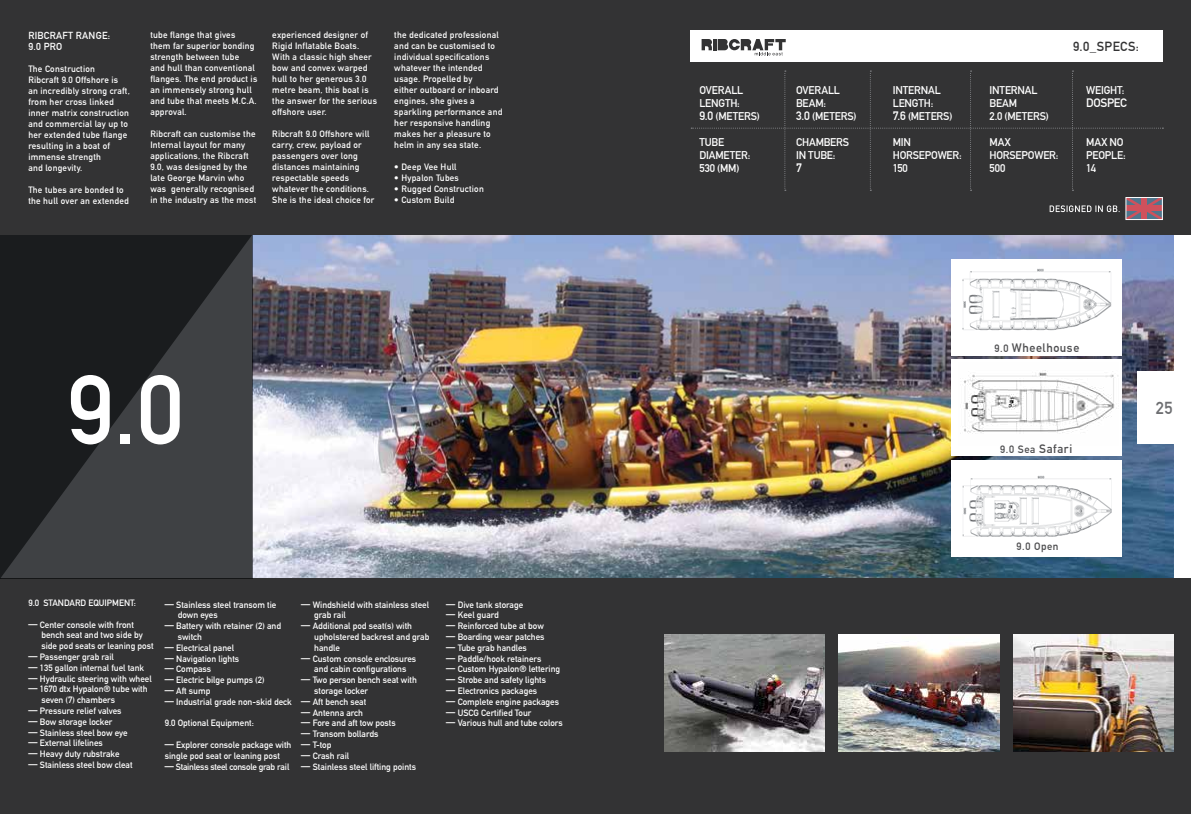
<style>
.page{position:relative;width:1191px;height:814px;background:#fff}
.page>*{position:absolute;margin:0;border:0;box-sizing:border-box;transform-origin:0 0}
.t1{font:700 96px "DIN Alternate";color:#fff}
.t2{font:700 17px "DIN Alternate";color:#6d6e71}
.t3{font:700 13px "DIN Alternate";letter-spacing:.025em;color:#333334}
.t4{font:700 12px "DIN Alternate";letter-spacing:.05em;color:#4d4d4f}
.t5{font:700 12px "DIN Alternate";letter-spacing:-.025em;color:#fff}
.t6{font:700 11px/13px "DIN Alternate";letter-spacing:-.015em;color:#fff}
.t7{font:700 10.5px "DIN Alternate";letter-spacing:.055em;color:#4d4d4f}
.t8{font:700 10px/11px "DIN Alternate";letter-spacing:.025em;color:#fff}
.t9{font:700 9px/11px "DIN Alternate";letter-spacing:.025em;color:#fff}
.t10{font:700 9px/10.8px "DIN Alternate";letter-spacing:.005em;color:#fff}
.s1{font-family:"Helvetica Neue";font-weight:400}
.s2{font-size:12px}
.s3{font-size:10.5px}
</style>
<div class="page">
<img style="left:252px;top:235px;width:921px;height:344px">
<div style="left:0;top:579px;width:1191px;height:235px;background:#333334"></div>
<svg style="left:0;top:235px;width:252px;height:344px;background:#2a2c2f"></svg>
<div style="left:0;top:0;width:1191px;height:235px;background:#333334"></div>
<div style="left:1137px;top:370px;width:54px;height:73px;background:#fff"></div>
<div style="left:690px;top:31px;width:472px;height:31px;background:#fff"></div>
<svg style="left:701px;top:39px;width:84px;height:16px"></svg>
<svg style="left:691px;top:71px;width:472px;height:120px"></svg>
<img style="left:1013px;top:634px;width:160px;height:117px">
<img style="left:664px;top:634px;width:161px;height:117px">
<img style="left:838px;top:634px;width:161px;height:117px">
<div style="left:951px;top:459px;width:171px;height:97px;background:#fff"></div>
<div style="left:951px;top:359px;width:171px;height:97px;background:#fff"></div>
<div style="left:951px;top:259px;width:171px;height:97px;background:#fff"></div>
<img style="left:960px;top:370px;width:158px;height:64px">
<img style="left:962px;top:475px;width:150px;height:62px">
<img style="left:962px;top:268px;width:150px;height:63px">
<svg style="left:1049px;top:205px;width:70px;height:7px"></svg>
<svg style="left:1127px;top:199px;width:33px;height:19px"></svg>
<div style="left:1141px;top:197px;width:5px;height:23px;background:#cf515c"></div>
<div style="left:1126px;top:206px;width:36px;height:5px;background:#cf515c"></div>
<div style="left:1125px;top:197px;width:37px;height:23px;border:1px solid #fff"></div>
<p class="t8" style="left:28px;top:29px;width:83px">RIBCRAFT RANGE:<br>9.0 PRO</p>
<p class="t9" style="left:28px;top:62px;width:103px">The Construction<br>Ribcraft 9.0 Offshore is an incredibly strong craft, from her cross linked inner matrix construction and commercial lay up to her extended tube flange resulting in a boat of immense strength<br>and longevity.</p>
<p class="t9" style="left:28px;top:183px;width:102px">The tubes are bonded to the hull over an extended</p>
<p class="t9" style="left:150px;top:29px;width:108px">tube flange that gives them far superior bonding strength between tube<br>and hull than conventional flanges. The end product is an immensely strong hull and tube that meets M.C.A. approval.</p>
<p class="t9" style="left:150px;top:128px;width:107px">Ribcraft can customise the<br>Internal layout for many applications, the Ribcraft<br>9.0, was designed by the late George Marvin who was generally recognised in the industry as the most</p>
<p class="t9" style="left:272px;top:29px;width:106px">experienced designer of<br>Rigid Inflatable Boats.<br>With a classic high sheer bow and convex warped hull to her generous 3.0 metre beam, this boat is the answer for the serious offshore user.</p>
<p class="t9" style="left:272px;top:127px;width:104px">Ribcraft 9.0 Offshore will carry, crew, payload or passengers over long distances maintaining respectable speeds whatever the conditions.<br>She is the ideal choice for</p>
<p class="t9" style="left:394px;top:28px;width:110px">the dedicated professional and can be customised to individual specifications whatever the intended usage. Propelled by<br>either outboard or inboard engines, she gives a sparkling performance and her responsive handling makes her a pleasure to helm in any sea state.</p>
<p class="t9" style="left:394px;top:160px;width:64px">• Deep Vee Hull</p>
<p class="t9" style="left:394px;top:171px;width:66px">• Hypalon Tubes</p>
<p class="t9" style="left:394px;top:182px;width:91px">• Rugged Construction</p>
<p class="t9" style="left:394px;top:193px;width:62px">• Custom Build</p>
<h1 class="t1" style="left:67px;top:337px;width:118px">9.0</h1>
<p class="t10" style="left:28px;top:596px;width:109px">9.0 STANDARD EQUIPMENT:</p>
<p class="t10" style="left:28px;top:618px;width:107px"><span class="s1">━</span> Center console with front</p>
<p class="t10" style="left:41px;top:629px;width:103px">bench seat and two side by</p>
<p class="t10" style="left:41px;top:640px;width:114px">side pod seats or leaning post</p>
<p class="t10" style="left:28px;top:650px;width:87px"><span class="s1">━</span> Passenger grab rail</p>
<p class="t10" style="left:28px;top:661px;width:117px"><span class="s1">━</span> 135 gallon internal fuel tank</p>
<p class="t10" style="left:28px;top:672px;width:125px"><span class="s1">━</span> Hydraulic steering with wheel</p>
<p class="t10" style="left:28px;top:683px;width:121px"><span class="s1">━</span> 1670 dtx Hypalon® tube with</p>
<p class="t10" style="left:41px;top:694px;width:75px">seven (7) chambers</p>
<p class="t10" style="left:28px;top:704px;width:95px"><span class="s1">━</span> Pressure relief valves</p>
<p class="t10" style="left:28px;top:715px;width:86px"><span class="s1">━</span> Bow storage locker</p>
<p class="t10" style="left:28px;top:726px;width:101px"><span class="s1">━</span> Stainless steel bow eye</p>
<p class="t10" style="left:28px;top:737px;width:76px"><span class="s1">━</span> External lifelines</p>
<p class="t10" style="left:28px;top:748px;width:93px"><span class="s1">━</span> Heavy duty rubstrake</p>
<p class="t10" style="left:28px;top:758px;width:106px"><span class="s1">━</span> Stainless steel bow cleat</p>
<p class="t10" style="left:165px;top:598px;width:113px"><span class="s1">━</span> Stainless steel transom tie</p>
<p class="t10" style="left:178px;top:609px;width:41px">down eyes</p>
<p class="t10" style="left:165px;top:620px;width:118px"><span class="s1">━</span> Battery with retainer (2) and</p>
<p class="t10" style="left:178px;top:631px;width:26px">switch</p>
<p class="t10" style="left:165px;top:641px;width:71px"><span class="s1">━</span> Electrical panel</p>
<p class="t10" style="left:165px;top:652px;width:76px"><span class="s1">━</span> Navigation lights</p>
<p class="t10" style="left:165px;top:663px;width:48px"><span class="s1">━</span> Compass</p>
<p class="t10" style="left:165px;top:674px;width:101px"><span class="s1">━</span> Electric bilge pumps (2)</p>
<p class="t10" style="left:165px;top:685px;width:47px"><span class="s1">━</span> Aft sump</p>
<p class="t10" style="left:165px;top:695px;width:129px"><span class="s1">━</span> Industrial grade non-skid deck</p>
<p class="t10" style="left:165px;top:717px;width:91px">9.0 Optional Equipment:</p>
<p class="t10" style="left:165px;top:739px;width:128px"><span class="s1">━</span> Explorer console package with single pod seat or leaning post<br><span class="s1">━</span> Stainless steel console grab rail</p>
<p class="t10" style="left:301px;top:598px;width:129px"><span class="s1">━</span> Windshield with stainless steel</p>
<p class="t10" style="left:314px;top:609px;width:33px">grab rail</p>
<p class="t10" style="left:301px;top:620px;width:112px"><span class="s1">━</span> Additional pod seat(s) with</p>
<p class="t10" style="left:314px;top:631px;width:117px">upholstered backrest and grab</p>
<p class="t10" style="left:314px;top:641px;width:27px">handle</p>
<p class="t10" style="left:301px;top:652px;width:117px"><span class="s1">━</span> Custom console enclosures</p>
<p class="t10" style="left:314px;top:663px;width:94px">and cabin configurations</p>
<p class="t10" style="left:301px;top:674px;width:117px"><span class="s1">━</span> Two person bench seat with</p>
<p class="t10" style="left:314px;top:685px;width:55px">storage locker</p>
<p class="t10" style="left:301px;top:695px;width:66px"><span class="s1">━</span> Aft bench seat</p>
<p class="t10" style="left:301px;top:706px;width:63px"><span class="s1">━</span> Antenna arch</p>
<p class="t10" style="left:301px;top:717px;width:96px"><span class="s1">━</span> Fore and aft tow posts</p>
<p class="t10" style="left:301px;top:728px;width:79px"><span class="s1">━</span> Transom bollards</p>
<p class="t10" style="left:301px;top:738px;width:32px"><span class="s1">━</span> T-top</p>
<p class="t10" style="left:301px;top:749px;width:49px"><span class="s1">━</span> Crash rail</p>
<p class="t10" style="left:301px;top:760px;width:116px"><span class="s1">━</span> Stainless steel lifting points</p>
<p class="t10" style="left:446px;top:598px;width:118px"><span class="s1">━</span> Dive tank storage<br><span class="s1">━</span> Keel guard<br><span class="s1">━</span> Reinforced tube at bow<br><span class="s1">━</span> Boarding wear patches<br><span class="s1">━</span> Tube grab handles<br><span class="s1">━</span> Paddle/hook retainers<br><span class="s1">━</span> Custom Hypalon® lettering <span class="s1">━</span> Strobe and safety lights<br><span class="s1">━</span> Electronics packages<br><span class="s1">━</span> Complete engine packages <span class="s1">━</span> USCG Certified Tour<br><span class="s1">━</span> Various hull and tube colors</p>
<p class="t6" style="left:699px;top:82px;width:62px">OVERALL<br>LENGTH:<br><span class="s2">9.0</span> (METERS)</p>
<p class="t6" style="left:699px;top:134px;width:52px">TUBE<br>DIAMETER:<br>530 (MM)</p>
<p class="t6" style="left:796px;top:82px;width:62px">OVERALL<br>BEAM:<br><span class="s2">3.0</span> (METERS)</p>
<p class="t6" style="left:796px;top:134px;width:55px">CHAMBERS<br>IN TUBE:</p>
<h3 class="t5" style="left:796px;top:158px;width:7px">7</h3>
<p class="t6" style="left:892px;top:82px;width:61px">INTERNAL<br>LENGTH:<br><span class="s2">7.6</span> (METERS)</p>
<p class="t6" style="left:892px;top:134px;width:70px">MIN<br>HORSEPOWER:<br>150</p>
<p class="t6" style="left:989px;top:82px;width:61px">INTERNAL<br>BEAM<br>2.0 (METERS)</p>
<p class="t6" style="left:989px;top:134px;width:70px">MAX<br>HORSEPOWER:<br>500</p>
<h3 class="t3" style="left:1073px;top:36px;width:67px">9.0_SPECS:</h3>
<p class="t6" style="left:1086px;top:82px;width:40px">WEIGHT:</p>
<h3 class="t5" style="left:1086px;top:93px;width:42px">DOSPEC</h3>
<p class="t6" style="left:1086px;top:134px;width:41px">MAX NO<br>PEOPLE:<br>14</p>
<h3 class="t4" style="left:994px;top:338px;width:86px"><span class="s3">9.0</span> Wheelhouse</h3>
<p class="t7" style="left:1000px;top:441px;width:73px">9.0 Sea <span class="s2">Safari</span></p>
<p class="t7" style="left:1016px;top:538px;width:43px">9.0 Open</p>
<h2 class="t2" style="left:1155px;top:394px;width:18px">25</h2>
</div>
